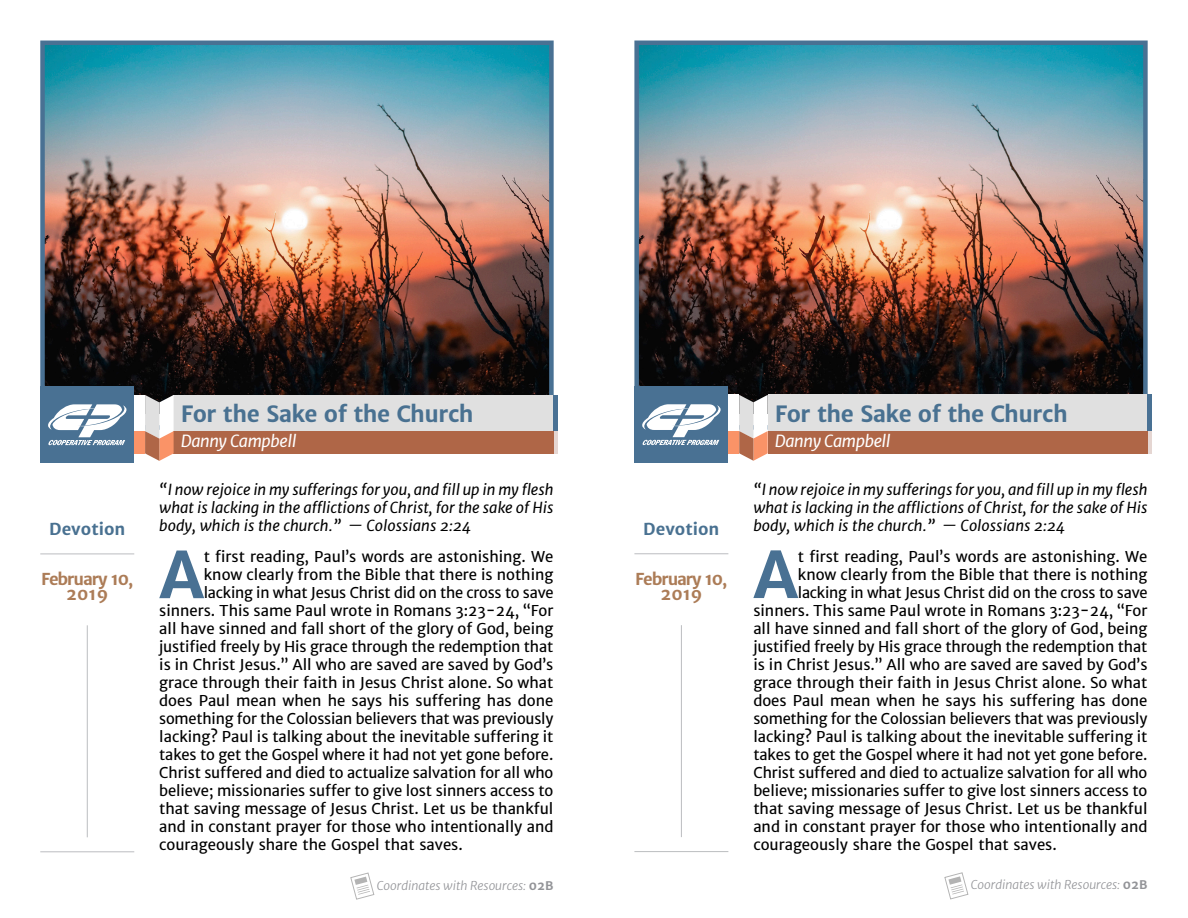
<style>
.page{position:relative;width:1188px;height:918px;background:#fff}
.page>*{position:absolute;margin:0;border:0;box-sizing:border-box;transform-origin:0 0}
.t1{font:700 63.45px "Merriweather Sans";color:#497193}
.t2{font:700 22.5px "Merriweather Sans";letter-spacing:-.025em;color:#497191}
.t3{font:700 16.5px/15px "Merriweather Sans";letter-spacing:-.07em;color:#ac7c57;text-align:center}
.t4{font:italic 16.5px "Merriweather Sans";letter-spacing:-.025em;color:#fff}
.t5{font:700 16.5px "Merriweather Sans";color:#497191}
.t6{font:15px "Merriweather Sans";color:#000}
.t7{font:italic 15px/18px "Merriweather Sans";color:#000;text-align:justify}
.t8{font:italic 300 12px "Merriweather Sans";color:#939498}
.s1{font-weight:700;font-style:normal}
</style>
<div class="page">
<img style="left:639px;top:46px;width:504px;height:349px">
<div style="left:634px;top:41px;width:514px;height:389px;border:4px solid #497193"></div>
<div style="left:721px;top:395px;width:18px;height:36px;background:#fff"></div>
<div style="left:721px;top:431px;width:18px;height:22px;background:#fa9367"></div>
<div style="left:768px;top:395px;width:380px;height:36px;background:#e0e0e0"></div>
<hr style="left:1148px;top:395px;width:4px;height:36px;background:#497194">
<hr style="left:1148px;top:431px;width:4px;height:22px;background:#e5d6d2">
<div style="left:768px;top:431px;width:380px;height:22px;background:#af6647"></div>
<svg style="left:739px;top:395px;width:29px;height:66px"></svg>
<hr style="left:634px;top:851px;width:94px;height:1px;background:#bbbdc0">
<hr style="left:634px;top:553px;width:94px;height:1px;background:#bbbdc0">
<hr style="left:681px;top:625px;width:1px;height:212px;background:#bbbdc0">
<svg style="left:944px;top:872px;width:25px;height:28px"></svg>
<div style="left:634px;top:386px;width:94px;height:77px;background:#497193"></div>
<svg style="left:642px;top:404px;width:79px;height:41px"></svg>
<img style="left:46px;top:47px;width:502px;height:348px">
<div style="left:40px;top:41px;width:514px;height:389px;border:5px solid #497193"></div>
<div style="left:127px;top:395px;width:18px;height:36px;background:#fff"></div>
<div style="left:127px;top:431px;width:18px;height:22px;background:#fa9367"></div>
<div style="left:174px;top:395px;width:380px;height:36px;background:#e0e0e0"></div>
<hr style="left:554px;top:395px;width:4px;height:36px;background:#497194">
<hr style="left:554px;top:431px;width:4px;height:22px;background:#e5d6d2">
<div style="left:174px;top:431px;width:380px;height:22px;background:#af6647"></div>
<svg style="left:145px;top:395px;width:29px;height:66px"></svg>
<hr style="left:40px;top:851px;width:94px;height:1px;background:#bbbdc0">
<hr style="left:40px;top:554px;width:94px;height:1px;background:#bbbdc0">
<hr style="left:87px;top:625px;width:1px;height:212px;background:#bbbdc0">
<svg style="left:350px;top:872px;width:25px;height:28px"></svg>
<div style="left:40px;top:386px;width:94px;height:77px;background:#497193"></div>
<svg style="left:48px;top:404px;width:79px;height:41px"></svg>
<p class="t5" style="left:49px;top:518px;width:78px">Devotion</p>
<p class="t3" style="left:41px;top:572px;width:94px">February 10,<br>2019</p>
<h2 class="t2" style="left:181px;top:399px;width:295px">For the Sake of the Church</h2>
<p class="t4" style="left:181px;top:431px;width:117px">Danny Campbell</p>
<p class="t7" style="left:159px;top:480px;width:396px">“I now rejoice in my sufferings for you, and fill up in my flesh what is lacking in the afflictions of Christ, for the sake of His body, which is the church.” — Colossians 2:24</p>
<h1 class="t1" style="left:160px;top:534px;width:46px">A</h1>
<p class="t6" style="left:204px;top:547px;width:351px">t first reading, Paul’s words are astonishing. We</p>
<p class="t6" style="left:204px;top:565px;width:351px">know clearly from the Bible that there is nothing</p>
<p class="t6" style="left:204px;top:583px;width:351px">lacking in what Jesus Christ did on the cross to save</p>
<p class="t6" style="left:159px;top:601px;width:396px">sinners. This same Paul wrote in Romans 3:23-24, “For</p>
<p class="t6" style="left:159px;top:619px;width:396px">all have sinned and fall short of the glory of God, being</p>
<p class="t6" style="left:159px;top:637px;width:396px">justified freely by His grace through the redemption that</p>
<p class="t6" style="left:159px;top:655px;width:396px">is in Christ Jesus.” All who are saved are saved by God’s</p>
<p class="t6" style="left:159px;top:673px;width:396px">grace through their faith in Jesus Christ alone. So what</p>
<p class="t6" style="left:159px;top:691px;width:396px">does Paul mean when he says his suffering has done</p>
<p class="t6" style="left:159px;top:709px;width:396px">something for the Colossian believers that was previously</p>
<p class="t6" style="left:159px;top:727px;width:396px">lacking? Paul is talking about the inevitable suffering it</p>
<p class="t6" style="left:159px;top:745px;width:396px">takes to get the Gospel where it had not yet gone before.</p>
<p class="t6" style="left:159px;top:763px;width:396px">Christ suffered and died to actualize salvation for all who</p>
<p class="t6" style="left:159px;top:781px;width:396px">believe; missionaries suffer to give lost sinners access to</p>
<p class="t6" style="left:159px;top:799px;width:396px">that saving message of Jesus Christ. Let us be thankful</p>
<p class="t6" style="left:159px;top:817px;width:396px">and in constant prayer for those who intentionally and</p>
<p class="t6" style="left:159px;top:835px;width:305px">courageously share the Gospel that saves.</p>
<p class="t8" style="left:377px;top:877px;width:178px">Coordinates with Resources: <span class="s1">02B</span></p>
<p class="t5" style="left:643px;top:518px;width:78px">Devotion</p>
<p class="t3" style="left:635px;top:572px;width:94px">February 10,<br>2019</p>
<h2 class="t2" style="left:775px;top:399px;width:295px">For the Sake of the Church</h2>
<p class="t4" style="left:775px;top:430px;width:117px">Danny Campbell</p>
<p class="t7" style="left:753px;top:480px;width:396px">“I now rejoice in my sufferings for you, and fill up in my flesh what is lacking in the afflictions of Christ, for the sake of His body, which is the church.” — Colossians 2:24</p>
<h1 class="t1" style="left:754px;top:534px;width:46px">A</h1>
<p class="t6" style="left:798px;top:547px;width:351px">t first reading, Paul’s words are astonishing. We</p>
<p class="t6" style="left:798px;top:565px;width:351px">know clearly from the Bible that there is nothing</p>
<p class="t6" style="left:798px;top:583px;width:351px">lacking in what Jesus Christ did on the cross to save</p>
<p class="t6" style="left:753px;top:601px;width:396px">sinners. This same Paul wrote in Romans 3:23-24, “For</p>
<p class="t6" style="left:753px;top:619px;width:396px">all have sinned and fall short of the glory of God, being</p>
<p class="t6" style="left:753px;top:637px;width:396px">justified freely by His grace through the redemption that</p>
<p class="t6" style="left:753px;top:655px;width:396px">is in Christ Jesus.” All who are saved are saved by God’s</p>
<p class="t6" style="left:753px;top:673px;width:396px">grace through their faith in Jesus Christ alone. So what</p>
<p class="t6" style="left:753px;top:691px;width:396px">does Paul mean when he says his suffering has done</p>
<p class="t6" style="left:753px;top:709px;width:396px">something for the Colossian believers that was previously</p>
<p class="t6" style="left:753px;top:727px;width:396px">lacking? Paul is talking about the inevitable suffering it</p>
<p class="t6" style="left:753px;top:745px;width:396px">takes to get the Gospel where it had not yet gone before.</p>
<p class="t6" style="left:753px;top:763px;width:396px">Christ suffered and died to actualize salvation for all who</p>
<p class="t6" style="left:753px;top:781px;width:396px">believe; missionaries suffer to give lost sinners access to</p>
<p class="t6" style="left:753px;top:799px;width:396px">that saving message of Jesus Christ. Let us be thankful</p>
<p class="t6" style="left:753px;top:817px;width:396px">and in constant prayer for those who intentionally and</p>
<p class="t6" style="left:753px;top:835px;width:305px">courageously share the Gospel that saves.</p>
<p class="t8" style="left:971px;top:877px;width:178px">Coordinates with Resources: <span class="s1">02B</span></p>
</div>
